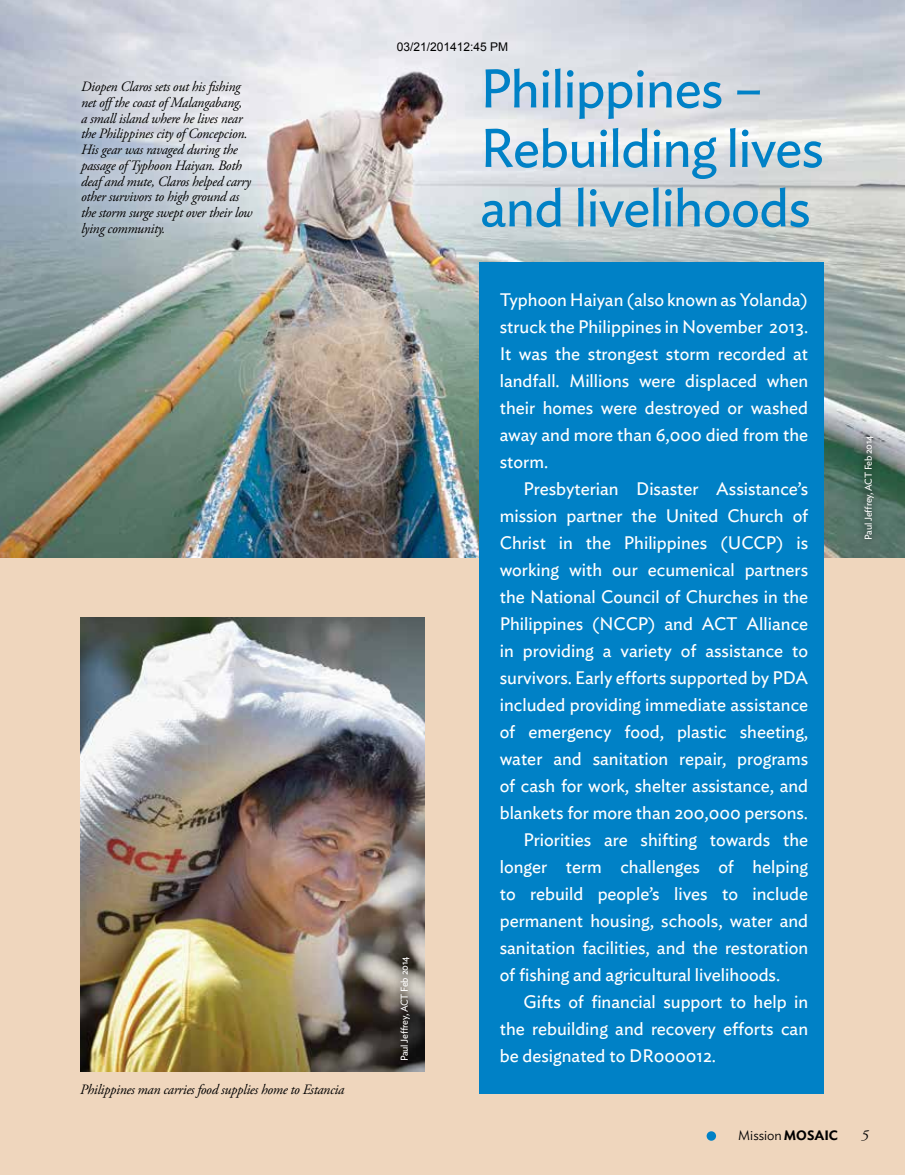
<style>
.page{position:relative;width:905px;height:1175px;background:#fff}
.page>*{position:absolute;margin:0;border:0;box-sizing:border-box;transform-origin:0 0}
.t1{font:54px/59.4px "Ideal Sans";letter-spacing:-.015em;color:#0081c6}
.t2{font:18px/27px "Ideal Sans";color:#fff;text-align:justify}
.t3{font:italic 15px "Adobe Garamond Pro";color:#000}
.t4{font:italic 14.25px/15.8px "Adobe Garamond Pro";letter-spacing:-.02em;color:#000}
.t5{font:300 13.5px "Ideal Sans";color:#000}
.t6{font:12px "Arial";color:#000}
.t7{font:9.9px "Ideal Sans";letter-spacing:-.025em;color:#fff}
.s1{font-weight:600}
</style>
<div class="page">
<div style="left:0;top:0;width:904px;height:1174px;background:#efd6bd"></div>
<div style="left:706px;top:1131px;width:10px;height:9px;background:#0081c6;border-radius:50%"></div>
<img style="left:0;top:0;width:904px;height:558px">
<div style="left:71px;top:71px;width:190px;height:175px;background:#fff;opacity:.75"></div>
<div style="left:856px;top:428px;width:24px;height:119px;background:#000;opacity:.75"></div>
<img style="left:80px;top:617px;width:344px;height:454px">
<div style="left:392px;top:949px;width:25px;height:119px;background:#000;opacity:.75"></div>
<div style="left:479px;top:262px;width:345px;height:832px;background:#0081c6"></div>
<p class="t4" style="left:81px;top:79px;width:173px">Diopen Claros sets out his fishing net offthe coast of Malangabang,<br>a small island where he lives near the Philippines city of Concepcion.<br>His gear was ravaged during the passage of Typhoon Haiyan. Both deaf and mute, Claros helped carry other survivors to high ground as the storm surge swept over their low lying community.</p>
<p class="t4" style="left:80px;top:1081px;width:265px">Philippines man carries food supplies home to Estancia</p>
<p class="t6" style="left:397px;top:39px;width:113px">03/21/201412:45 PM</p>
<p class="t7" style="left:397px;top:1061px;width:106px;rotate:-90deg">Paul Jeffrey, ACT Feb 2014</p>
<h1 class="t1" style="left:480px;top:55px;width:345px">Philippines –<br>Rebuilding lives and livelihoods</h1>
<p class="t2" style="left:500px;top:285px;width:310px">Typhoon Haiyan (also known as Yolanda) struck the Philippines in November 2013.<br>It was the strongest storm recorded at landfall. Millions were displaced when their homes were destroyed or washed away and more than 6,000 died from the storm.</p>
<p class="t2" style="left:523px;top:474px;width:286px">Presbyterian Disaster Assistance’s</p>
<p class="t2" style="left:500px;top:501px;width:310px">mission partner the United Church of</p>
<p class="t2" style="left:500px;top:528px;width:310px">Christ in the Philippines (UCCP) is</p>
<p class="t2" style="left:500px;top:555px;width:310px">working with our ecumenical partners</p>
<p class="t2" style="left:500px;top:582px;width:310px">the National Council of Churches in the</p>
<p class="t2" style="left:500px;top:609px;width:310px">Philippines (NCCP) and ACT Alliance</p>
<p class="t2" style="left:500px;top:636px;width:310px">in providing a variety of assistance to</p>
<p class="t2" style="left:500px;top:663px;width:310px">survivors. Early efforts supported by PDA</p>
<p class="t2" style="left:500px;top:690px;width:310px">included providing immediate assistance</p>
<p class="t2" style="left:500px;top:717px;width:310px">of emergency food, plastic sheeting,</p>
<p class="t2" style="left:500px;top:744px;width:310px">water and sanitation repair, programs</p>
<p class="t2" style="left:500px;top:771px;width:310px">of cash for work, shelter assistance, and</p>
<p class="t2" style="left:500px;top:798px;width:310px">blankets for more than 200,000 persons.</p>
<p class="t2" style="left:523px;top:825px;width:286px">Priorities are shifting towards the</p>
<p class="t2" style="left:500px;top:852px;width:310px">longer term challenges of helping</p>
<p class="t2" style="left:500px;top:879px;width:310px">to rebuild people’s lives to include</p>
<p class="t2" style="left:500px;top:906px;width:310px">permanent housing, schools, water and</p>
<p class="t2" style="left:500px;top:933px;width:310px">sanitation facilities, and the restoration</p>
<p class="t2" style="left:500px;top:960px;width:282px">of fishing and agricultural livelihoods.</p>
<p class="t2" style="left:523px;top:987px;width:286px">Gifts of financial support to help in</p>
<p class="t2" style="left:500px;top:1014px;width:310px">the rebuilding and recovery efforts can</p>
<p class="t2" style="left:500px;top:1041px;width:218px">be designated to DR000012.</p>
<p class="t7" style="left:860px;top:540px;width:106px;rotate:-90deg">Paul Jeffrey, ACT Feb 2014</p>
<p class="t5" style="left:738px;top:1125px;width:101px">Mission<span class="s1">MOSAIC</span></p>
<p class="t3" style="left:861px;top:1126px;width:9px">5</p>
</div>
